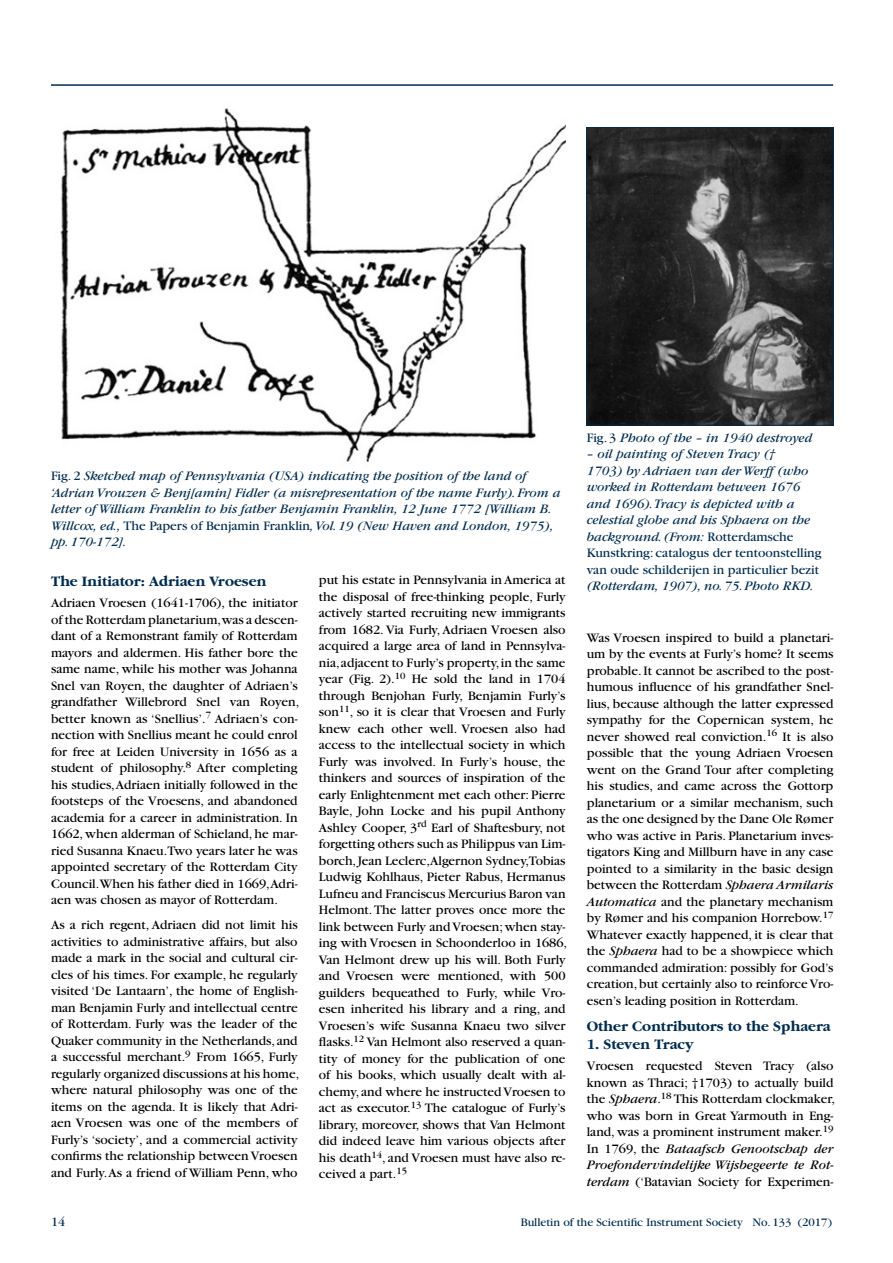
<style>
.page{position:relative;width:893px;height:1263px;background:#fff}
.page>*{position:absolute;margin:0;border:0;box-sizing:border-box;transform-origin:0 0}
.t1{font:700 15px "Garamond";color:#002c50}
.t2{font:13.5px/16.5px "Garamond";color:#000}
.t3{font:italic 13.5px/16.5px "Garamond";color:#002c50}
.t4{font:13.5px "Garamond";color:#002c50}
.t5{font:12px "Garamond";color:#002c50}
.s1{font-style:normal}
.s2{font-style:italic}
</style>
<div class="page">
<hr style="left:51px;top:84px;width:782px;height:2px;background:#002c50">
<img style="left:60px;top:108px;width:506px;height:354px">
<img style="left:588px;top:129px;width:244px;height:295px">
<div style="left:586px;top:127px;width:248px;height:299px;border:1px solid #002c50"></div>
<p class="t3" style="left:51px;top:468px;width:511px"><span class="s1">Fig. 2</span> Sketched map of Pennsylvania (USA) indicating the position of the land of ‘Adrian Vrouzen &amp; Benj[amin] Fidler (a misrepresentation of the name Furly). From a letter of William Franklin to his father Benjamin Franklin, 12 June 1772 [William B.<br>Willcox, ed., <span class="s1">The Papers of Benjamin Franklin</span>, Vol. 19 (New Haven and London, 1975), pp. 170-172].</p>
<p class="t1" style="left:51px;top:574px;width:217px">The Initiator: Adriaen Vroesen</p>
<p class="t2" style="left:51px;top:595px;width:250px">Adriaen Vroesen (1641-1706), the initiator of the Rotterdam planetarium,was a descen&shy;dant of a Remonstrant family of Rotterdam mayors and aldermen. His father bore the same name, while his mother was Johanna Snel van Royen, the daughter of Adriaen’s grandfather Willebrord Snel van Royen, better known as ‘Snellius’.<sup>7</sup> Adriaen’s con&shy;nection with Snellius meant he could enrol for free at Leiden University in 1656 as a student of philosophy.<sup>8</sup> After completing his studies, Adriaen initially followed in the footsteps of the Vroesens, and abandoned academia for a career in administration. In 1662, when alderman of Schieland, he mar&shy;ried Susanna Knaeu.Two years later he was appointed secretary of the Rotterdam City Council.When his father died in 1669,Adri&shy;aen was chosen as mayor of Rotterdam.</p>
<p class="t2" style="left:51px;top:917px;width:250px">As a rich regent, Adriaen did not limit his activities to administrative affairs, but also made a mark in the social and cultural cir&shy;cles of his times. For example, he regularly visited ‘De Lantaarn’, the home of English&shy;man Benjamin Furly and intellectual centre of Rotterdam. Furly was the leader of the Quaker community in the Netherlands, and a successful merchant.<sup>9</sup> From 1665, Furly regularly organized discussions at his home, where natural philosophy was one of the items on the agenda. It is likely that Adri&shy;aen Vroesen was one of the members of Furly’s ‘society’, and a commercial activity confirms the relationship between Vroesen and Furly. As a friend of William Penn, who</p>
<p class="t2" style="left:319px;top:572px;width:250px">put his estate in Pennsylvania in America at the disposal of free-thinking people, Furly actively started recruiting new immigrants from 1682. Via Furly, Adriaen Vroesen also acquired a large area of land in Pennsylva&shy;nia, adjacent to Furly’s property, in the same year (Fig. 2).<sup>10</sup> He sold the land in 1704 through Benjohan Furly, Benjamin Furly’s son<sup>11</sup>, so it is clear that Vroesen and Furly knew each other well. Vroesen also had access to the intellectual society in which Furly was involved. In Furly’s house, the thinkers and sources of inspiration of the early Enlightenment met each other: Pierre Bayle, John Locke and his pupil Anthony Ashley Cooper, 3<sup>rd</sup> Earl of Shaftesbury, not forgetting others such as Philippus van Lim&shy;borch, Jean Leclerc,Algernon Sydney,Tobias Ludwig Kohlhaus, Pieter Rabus, Hermanus Lufneu and Franciscus Mercurius Baron van Helmont. The latter proves once more the link between Furly and Vroesen; when stay&shy;ing with Vroesen in Schoonderloo in 1686, Van Helmont drew up his will. Both Furly and Vroesen were mentioned, with 500 guilders bequeathed to Furly, while Vro&shy;esen inherited his library and a ring, and Vroesen’s wife Susanna Knaeu two silver flasks.<sup>12</sup> Van Helmont also reserved a quan&shy;tity of money for the publication of one of his books, which usually dealt with al&shy;chemy, and where he instructed Vroesen to act as executor.<sup>13</sup> The catalogue of Furly’s library, moreover, shows that Van Helmont did indeed leave him various objects after his death<sup>14</sup>, and Vroesen must have also re&shy;ceived a part.<sup>15</sup></p>
<p class="t3" style="left:587px;top:430px;width:227px"><span class="s1">Fig. 3</span> Photo of the – in 1940 destroyed</p>
<p class="t3" style="left:587px;top:446px;width:236px">– oil painting of Steven Tracy (†<br>1703) by Adriaen van der Werff (who worked in Rotterdam between 1676 and 1696). Tracy is depicted with a celestial globe and his Sphaera on the background. (From: <span class="s1">Rotterdamsche Kunstkring: catalogus der tentoonstelling van oude schilderijen in particulier bezit</span></p>
<p class="t3" style="left:587px;top:578px;width:228px">(Rotterdam, 1907), no. 75. Photo RKD.</p>
<p class="t2" style="left:587px;top:629px;width:248px;text-align:justify">Was Vroesen inspired to build a planetari&shy;um by the events at Furly’s home? It seems probable. It cannot be ascribed to the post&shy;humous influence of his grandfather Snel&shy;lius, because although the latter expressed sympathy for the Copernican system, he never showed real conviction.<sup>16</sup> It is also possible that the young Adriaen Vroesen went on the Grand Tour after completing his studies, and came across the Gottorp planetarium or a similar mechanism, such as the one designed by the Dane Ole Rømer who was active in Paris. Planetarium inves&shy;tigators King and Millburn have in any case pointed to a similarity in the basic design between the Rotterdam <span class="s2">Sphaera Armilaris Automatica</span> and the planetary mechanism by Rømer and his companion Horrebow.<sup>17<br></sup>Whatever exactly happened, it is clear that the <span class="s2">Sphaera</span> had to be a showpiece which commanded admiration: possibly for God’s creation, but certainly also to reinforce Vro&shy;esen’s leading position in Rotterdam.</p>
<p class="t1" style="left:587px;top:1019px;width:245px">Other Contributors to the Sphaera</p>
<p class="t1" style="left:587px;top:1037px;width:108px">1. Steven Tracy</p>
<p class="t2" style="left:587px;top:1058px;width:250px">Vroesen requested Steven Tracy (also known as Thraci; †1703) to actually build the <span class="s2">Sphaera</span>.<sup>18</sup> This Rotterdam clockmaker, who was born in Great Yarmouth in Eng&shy;land, was a prominent instrument maker.<sup>19<br></sup>In 1769, the <span class="s2">Bataafsch Genootschap der Proefondervindelijke Wijsbegeerte te Rot&shy;terdam</span> (‘Batavian Society for Experimen-</p>
<p class="t4" style="left:51px;top:1214px;width:16px">14</p>
<p class="t5" style="left:521px;top:1216px;width:313px">Bulletin of the Scientific Instrument Society No. 133 (2017)</p>
</div>
